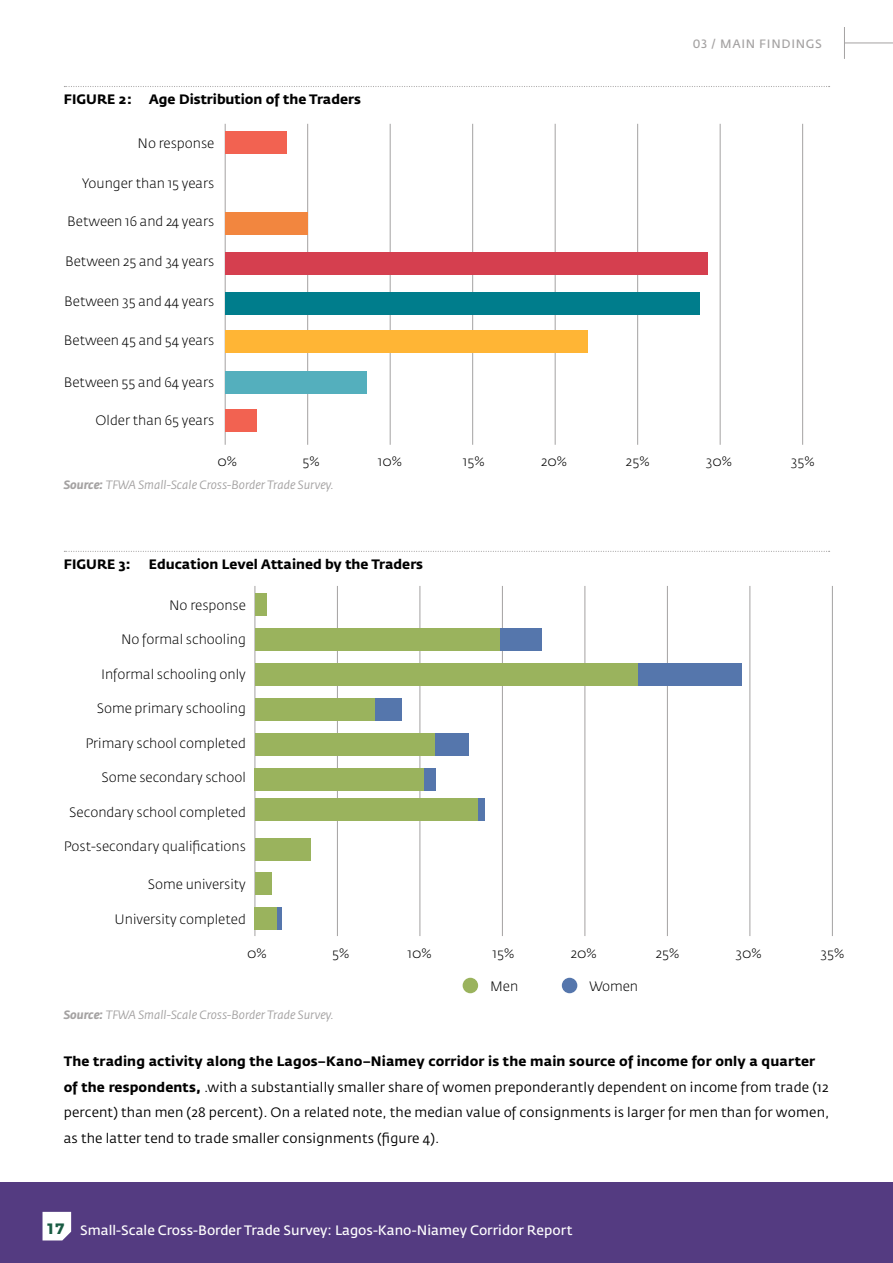
<style>
.page{position:relative;width:893px;height:1263px;background:#fff}
.page>*{position:absolute;margin:0;border:0;box-sizing:border-box;transform-origin:0 0}
.t1{font:300 13.5px "Fedra Sans Std";color:#000}
.t2{font:13.5px/25.5px "Fedra Sans Std";letter-spacing:.01em;color:#000}
.t3{font:700 13.5px "Fedra Sans Std";color:#000}
.t4{font:13.5px "Fedra Sans Std";color:#fff}
.t5{font:italic 12px "Fedra Sans Std";color:#a4a2a2}
.t6{font:12px "Fedra Sans Std";color:#a4a2a2}
.s1{font-weight:700}
.s2{font-family:"Montserrat";font-weight:700;font-size:15px;color:#195c43}
</style>
<div class="page">
<svg style="left:64px;top:86px;width:766px;height:1px"></svg>
<svg style="left:64px;top:551px;width:766px;height:1px"></svg>
<hr style="left:307px;top:124px;width:1px;height:321px;background:#a4a2a2">
<hr style="left:390px;top:124px;width:1px;height:321px;background:#a4a2a2">
<hr style="left:472px;top:124px;width:1px;height:321px;background:#a4a2a2">
<hr style="left:555px;top:124px;width:1px;height:321px;background:#a4a2a2">
<hr style="left:637px;top:124px;width:1px;height:321px;background:#a4a2a2">
<hr style="left:720px;top:124px;width:1px;height:321px;background:#a4a2a2">
<hr style="left:802px;top:124px;width:1px;height:321px;background:#a4a2a2">
<hr style="left:225px;top:124px;width:1px;height:321px;background:#a4a2a2">
<div style="left:225px;top:409px;width:32px;height:23px;background:#f26251"></div>
<div style="left:225px;top:371px;width:141px;height:23px;background:#54afbd"></div>
<div style="left:225px;top:330px;width:362px;height:23px;background:#ffb535"></div>
<div style="left:225px;top:292px;width:475px;height:23px;background:#007d8c"></div>
<div style="left:225px;top:252px;width:483px;height:23px;background:#d53f4f"></div>
<div style="left:225px;top:212px;width:83px;height:23px;background:#f2863f"></div>
<div style="left:225px;top:131px;width:61px;height:23px;background:#f26251"></div>
<hr style="left:337px;top:586px;width:1px;height:350px;background:#a4a2a2">
<hr style="left:420px;top:586px;width:1px;height:350px;background:#a4a2a2">
<hr style="left:502px;top:586px;width:1px;height:350px;background:#a4a2a2">
<hr style="left:585px;top:586px;width:1px;height:350px;background:#a4a2a2">
<hr style="left:667px;top:586px;width:1px;height:350px;background:#a4a2a2">
<hr style="left:750px;top:586px;width:1px;height:350px;background:#a4a2a2">
<hr style="left:832px;top:586px;width:1px;height:350px;background:#a4a2a2">
<hr style="left:255px;top:586px;width:1px;height:350px;background:#a4a2a2">
<div style="left:463px;top:978px;width:15px;height:15px;background:#9ab35d;border-radius:50%"></div>
<div style="left:562px;top:978px;width:15px;height:15px;background:#5576ac;border-radius:50%"></div>
<div style="left:255px;top:593px;width:11px;height:23px;background:#9ab35d"></div>
<div style="left:255px;top:872px;width:16px;height:23px;background:#9ab35d"></div>
<div style="left:255px;top:837px;width:55px;height:23px;background:#9ab35d"></div>
<div style="left:255px;top:768px;width:171px;height:23px;background:#9ab35d"></div>
<div style="left:424px;top:768px;width:11px;height:23px;background:#5576ac"></div>
<div style="left:255px;top:733px;width:180px;height:23px;background:#9ab35d"></div>
<div style="left:435px;top:733px;width:33px;height:23px;background:#5576ac"></div>
<div style="left:255px;top:698px;width:123px;height:23px;background:#9ab35d"></div>
<div style="left:375px;top:698px;width:27px;height:23px;background:#5576ac"></div>
<div style="left:255px;top:663px;width:387px;height:23px;background:#9ab35d"></div>
<div style="left:638px;top:663px;width:103px;height:23px;background:#5576ac"></div>
<div style="left:255px;top:628px;width:248px;height:23px;background:#9ab35d"></div>
<div style="left:500px;top:628px;width:41px;height:23px;background:#5576ac"></div>
<div style="left:255px;top:798px;width:225px;height:23px;background:#9ab35d"></div>
<div style="left:478px;top:798px;width:7px;height:23px;background:#5576ac"></div>
<div style="left:255px;top:907px;width:24px;height:23px;background:#9ab35d"></div>
<div style="left:277px;top:907px;width:5px;height:23px;background:#5576ac"></div>
<div style="left:0;top:1182px;width:893px;height:81px;background:#543b81"></div>
<hr style="left:844px;top:43px;width:49px;height:1px;background:#a4a2a2">
<hr style="left:844px;top:27px;width:1px;height:32px;background:#a4a2a2">
<svg style="left:43px;top:1212px;width:28px;height:28px"></svg>
<p class="t3" style="left:64px;top:91px;width:299px">FIGURE 2: Age Distribution of the Traders</p>
<p class="t1" style="left:138px;top:135px;width:78px">No response</p>
<p class="t1" style="left:82px;top:175px;width:134px">Younger than 15 years</p>
<p class="t1" style="left:67px;top:212px;width:148px">Between 16 and 24 years</p>
<p class="t1" style="left:65px;top:253px;width:151px">Between 25 and 34 years</p>
<p class="t1" style="left:64px;top:293px;width:151px">Between 35 and 44 years</p>
<p class="t1" style="left:64px;top:332px;width:152px">Between 45 and 54 years</p>
<p class="t1" style="left:64px;top:373px;width:152px">Between 55 and 64 years</p>
<p class="t1" style="left:96px;top:412px;width:120px">Older than 65 years</p>
<p class="t6" style="left:693px;top:36px;width:48px">03 / Main</p>
<p class="t6" style="left:759px;top:36px;width:17px">Findings</p>
<p class="t1" style="left:217px;top:453px;width:21px">0%</p>
<p class="t1" style="left:302px;top:453px;width:19px">5%</p>
<p class="t1" style="left:378px;top:453px;width:26px">10%</p>
<p class="t1" style="left:463px;top:453px;width:23px">15%</p>
<p class="t1" style="left:541px;top:453px;width:28px">20%</p>
<p class="t1" style="left:626px;top:453px;width:25px">25%</p>
<p class="t1" style="left:706px;top:453px;width:28px">30%</p>
<p class="t1" style="left:791px;top:453px;width:25px">35%</p>
<p class="t5" style="left:64px;top:477px;width:272px"><span class="s1">Source:</span> TFWA Small-Scale Cross-Border Trade Survey.</p>
<p class="t3" style="left:64px;top:556px;width:68px">FIGURE 3:</p>
<p class="t3" style="left:149px;top:556px;width:276px">Education Level Attained by the Traders</p>
<p class="t1" style="left:169px;top:597px;width:78px">No response</p>
<p class="t1" style="left:121px;top:631px;width:126px">No formal schooling</p>
<p class="t1" style="left:101px;top:666px;width:146px">Informal schooling only</p>
<p class="t1" style="left:97px;top:700px;width:151px">Some primary schooling</p>
<p class="t1" style="left:85px;top:734px;width:162px">Primary school completed</p>
<p class="t1" style="left:102px;top:769px;width:146px">Some secondary school</p>
<p class="t1" style="left:69px;top:803px;width:178px">Secondary school completed</p>
<p class="t1" style="left:64px;top:838px;width:184px">Post-secondary qualifications</p>
<p class="t1" style="left:148px;top:876px;width:100px">Some university</p>
<p class="t1" style="left:115px;top:911px;width:133px">University completed</p>
<p class="t1" style="left:247px;top:945px;width:21px">0%</p>
<p class="t1" style="left:332px;top:945px;width:19px">5%</p>
<p class="t1" style="left:408px;top:945px;width:26px">10%</p>
<p class="t1" style="left:493px;top:945px;width:23px">15%</p>
<p class="t1" style="left:571px;top:945px;width:28px">20%</p>
<p class="t1" style="left:656px;top:945px;width:25px">25%</p>
<p class="t1" style="left:735px;top:945px;width:28px">30%</p>
<p class="t1" style="left:820px;top:945px;width:25px">35%</p>
<p class="t1" style="left:490px;top:977px;width:30px">Men</p>
<p class="t1" style="left:589px;top:977px;width:50px">Women</p>
<p class="t5" style="left:64px;top:1008px;width:272px"><span class="s1">Source:</span> TFWA Small-Scale Cross-Border Trade Survey.</p>
<p class="t2" style="left:64px;top:1049px;width:767px"><span class="s1">The trading activity along the Lagos–Kano–Niamey corridor is the main source of income for only a quarter of the respondents,</span> .with a substantially smaller share of women preponderantly dependent on income from trade (12 percent) than men (28 percent). On a related note, the median value of consignments is larger for men than for women, as the latter tend to trade smaller consignments (figure 4).</p>
<p class="t4" style="left:46px;top:1221px;width:528px"><span class="s2">17</span> Small-Scale Cross-Border Trade Survey: Lagos-Kano-Niamey Corridor Report</p>
</div>
